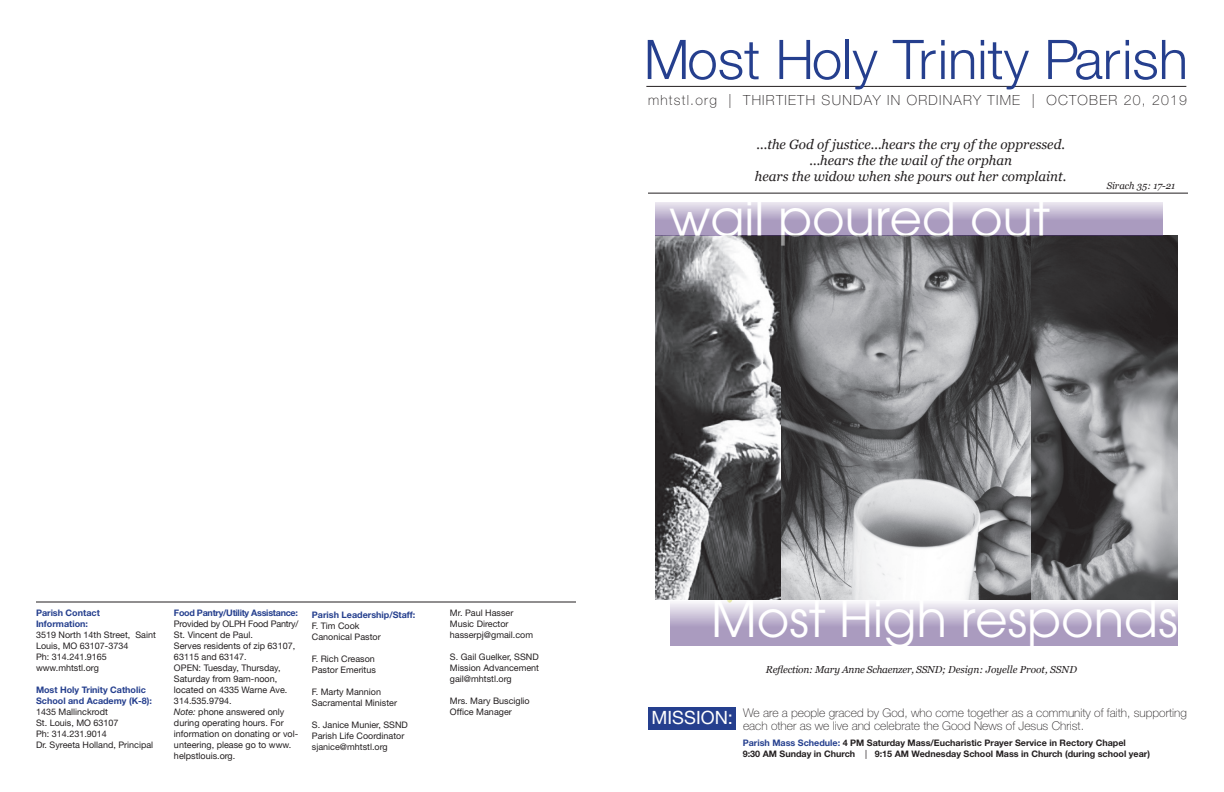
<style>
.page{position:relative;width:1224px;height:792px;background:#fff}
.page>*{position:absolute;margin:0;border:0;box-sizing:border-box;transform-origin:0 0}
.t1{font:300 54.8px "Helvetica Neue";color:#253f8e}
.t2{font:50px "Avant Garde";color:#fff}
.t3{font:100 14px "Helvetica Neue";letter-spacing:.09em;color:#231f20}
.t4{font:italic 13.5px/16.2px "Georgia";color:#231f20;text-align:center}
.t5{font:100 12px/13px "Helvetica Neue";color:#231f20}
.t6{font:italic 10.1px "Georgia";letter-spacing:-.02em;color:#231f20}
.t7{font:italic 9.7px "Georgia";color:#231f20}
.t8{font:9px/11px "Helvetica Neue";color:#231f20}
.t9{font:9px/11px "Helvetica Neue";color:#231f20}
.t10{font:700 9px/11px "Helvetica Neue";color:#231f20}
.t11{font:700 9px/11px "Helvetica Neue";color:#253f8e}
.t12{font:700 9px "Helvetica Neue";letter-spacing:-.03em;color:#253f8e}
.s1{font-style:italic}
.s2{color:#253f8e}
.s3{font-weight:400}
</style>
<div class="page">
<hr style="left:36px;top:602px;width:540px;height:1px;background:#231f20">
<hr style="left:646px;top:86px;width:540px;height:1px;background:#231f20">
<img style="left:655px;top:236px;width:377px;height:364px">
<img style="left:1032px;top:236px;width:145px;height:363px">
<svg style="left:670px;top:599px;width:508px;height:47px;background:#c1b7d0"></svg>
<svg style="left:655px;top:202px;width:508px;height:34px;background:#b9adca"></svg>
<div style="left:648px;top:707px;width:88px;height:22px;background:#253f8e"></div>
<svg style="left:648px;top:192px;width:540px;height:1px"></svg>
<hr style="left:648px;top:193px;width:540px;height:1px;background:#231f20">
<h1 class="t1" style="left:644px;top:26px;width:546px">Most Holy Trinity Parish</h1>
<h3 class="t3" style="left:648px;top:92px;width:541px">mhtstl.org | THIRTIETH SUNDAY IN ORDINARY TIME | OCTOBER 20, 2019</h3>
<h3 class="t4" style="left:755px;top:136px;width:313px">...the God of justice...hears the cry of the oppressed. ...hears the the wail of the orphan<br>hears the widow when she pours out her complaint.</h3>
<h2 class="t2" style="left:669px;top:188px;width:382px">wail poured out</h2>
<p class="t7" style="left:1107px;top:179px;width:70px">Sirach 35: 17-21</p>
<p class="t11" style="left:36px;top:608px;width:65px">Parish Contact<br>Information:</p>
<p class="t8" style="left:36px;top:630px;width:121px">3519 North 14th Street, Saint<br>Louis, MO 63107-3734<br>Ph: 314.241.9165 www.mhtstl.org</p>
<p class="t11" style="left:36px;top:685px;width:118px">Most Holy Trinity Catholic<br>School and Academy (K-8):</p>
<p class="t8" style="left:36px;top:707px;width:119px">1435 Mallinckrodt<br>St. Louis, MO 63107<br>Ph: 314.231.9014<br>Dr. Syreeta Holland, Principal</p>
<p class="t12" style="left:174px;top:608px;width:126px">Food Pantry/Utility Assistance:</p>
<p class="t9" style="left:174px;top:619px;width:126px">Provided by OLPH Food Pantry/<br>St. Vincent de Paul.<br>Serves residents of zip 63107,<br>63115 and 63147.<br>OPEN: Tuesday, Thursday,<br>Saturday from 9am-noon, located on 4335 Warne Ave.<br>314.535.9794.<br><span class="s1">Note:</span> phone answered only during operating hours. For information on donating or vol&shy;unteering, please go to www. helpstlouis.org.</p>
<p class="t11" style="left:312px;top:609px;width:105px">Parish Leadership/Staff:</p>
<p class="t8" style="left:312px;top:620px;width:70px">F. Tim Cook<br>Canonical Pastor</p>
<p class="t8" style="left:312px;top:653px;width:66px">F. Rich Creason<br>Pastor Emeritus</p>
<p class="t8" style="left:312px;top:686px;width:87px">F. Marty Mannion<br>Sacramental Minister</p>
<p class="t8" style="left:312px;top:719px;width:97px">S. Janice Munier, SSND<br>Parish Life Coordinator sjanice@mhtstl.org</p>
<p class="t8" style="left:450px;top:608px;width:85px">Mr. Paul Hasser<br>Music Director hasserpj@gmail.com</p>
<p class="t8" style="left:450px;top:652px;width:91px;text-align:justify">S. Gail Guelker, SSND Mission Advancement gail@mhtstl.org</p>
<p class="t8" style="left:450px;top:696px;width:81px">Mrs. Mary Busciglio<br>Office Manager</p>
<h2 class="t2" style="left:711px;top:589px;width:468px">Most High responds</h2>
<p class="t6" style="left:766px;top:663px;width:313px">Reflection: Mary Anne Schaenzer, SSND; Design: Joyelle Proot, SSND</p>
<h3 class="t5" style="left:652px;top:706px;width:537px;text-indent:91px">We are a people graced by God, who come together as a community of faith, supporting<br><sup>MISSION:</sup> each other as we live and celebrate the Good News of Jesus Christ.</h3>
<p class="t10" style="left:743px;top:737px;width:409px"><span class="s2">Parish Mass Schedule:</span> 4 PM Saturday Mass/Eucharistic Prayer Service in Rectory Chapel<br>9:30 AM Sunday in Church <span class="s3">|</span> 9:15 AM Wednesday School Mass in Church (during school year)</p>
</div>
